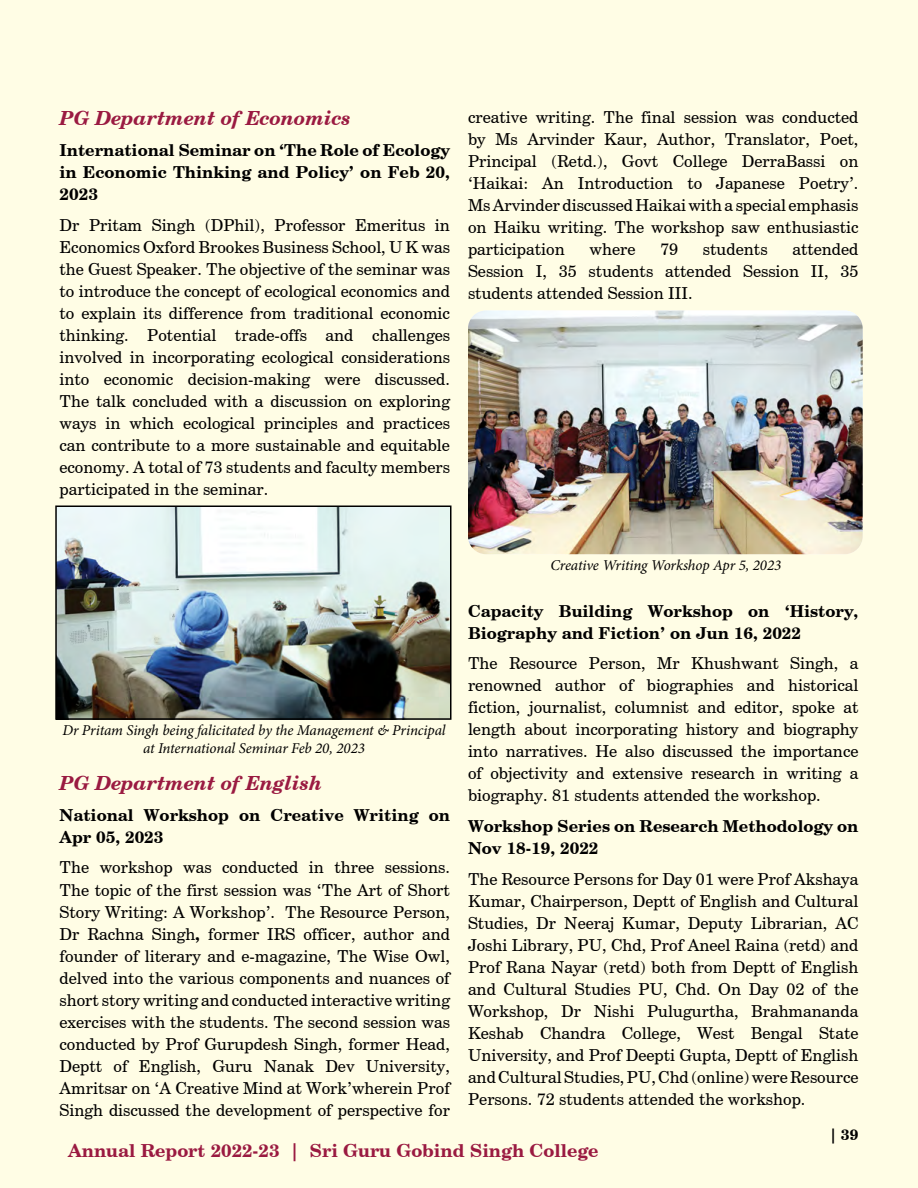
<style>
.page{position:relative;width:918px;height:1188px;background:#fffde5}
.page>*{position:absolute;margin:0;border:0;box-sizing:border-box;transform-origin:0 0}
.t1{font:italic 700 19.5px "Century Schlbk Cyrillic BT";color:#9a1a41}
.t2{font:700 18px "Century Schlbk Cyrillic BT";color:#9a1a41}
.t3{font:16.5px/22px "Century Schlbk Cyrillic BT";color:#000;text-align:justify}
.t4{font:700 16.5px/22px "Century Schlbk Cyrillic BT";color:#000}
.t5{font:italic 15px/18px "Minion Pro";letter-spacing:-.01em;color:#000;text-align:center}
.t6{font:700 15px "Century Schlbk Cyrillic BT";color:#000}
.s1{font-weight:700}
</style>
<div class="page">
<img style="left:58px;top:509px;width:391px;height:208px">
<div style="left:55px;top:506px;width:397px;height:214px;border:2px solid #000"></div>
<img style="left:468px;top:311px;width:395px;height:243px">
<p class="t1" style="left:60px;top:106px;width:293px">PG Department of Economics</p>
<p class="t4" style="left:60px;top:139px;width:392px;text-align:justify">International Seminar on ‘The Role of Ecology in Economic Thinking and Policy’ on Feb 20, 2023</p>
<p class="t3" style="left:60px;top:213px;width:392px">Dr Pritam Singh (DPhil), Professor Emeritus in Economics Oxford Brookes Business School, U K was the Guest Speaker. The objective of the seminar was to introduce the concept of ecological economics and to explain its difference from traditional economic thinking. Potential trade-offs and challenges involved in incorporating ecological considerations into economic decision-making were discussed.<br>The talk concluded with a discussion on exploring ways in which ecological principles and practices can contribute to a more sustainable and equitable economy. A total of 73 students and faculty members participated in the seminar.</p>
<p class="t3" style="left:468px;top:106px;width:392px">creative writing. The final session was conducted by Ms Arvinder Kaur, Author, Translator, Poet, Principal (Retd.), Govt College DerraBassi on ‘Haikai: An Introduction to Japanese Poetry’.<br>Ms Arvinder discussed Haikai with a special emphasis on Haiku writing. The workshop saw enthusiastic participation</p>
<p class="t3" style="left:468px;top:238px;width:392px;text-indent:324px">attended Session I, 35 students attended Session II, 35 students attended Session III.</p>
<p class="t3" style="left:590px;top:238px;width:47px">where</p>
<p class="t3" style="left:660px;top:238px;width:20px">79</p>
<p class="t3" style="left:703px;top:238px;width:66px">students</p>
<p class="t5" style="left:62px;top:721px;width:385px">Dr Pritam Singh being falicitated by the Management &amp; Principal at International Seminar Feb 20, 2023</p>
<p class="t1" style="left:60px;top:771px;width:265px">PG Department of English</p>
<p class="t4" style="left:60px;top:804px;width:392px">National Workshop on Creative Writing on<br>Apr 05, 2023</p>
<p class="t3" style="left:60px;top:856px;width:392px">The workshop was conducted in three sessions.<br>The topic of the first session was ‘The Art of Short Story Writing: A Workshop’. The Resource Person, Dr Rachna Singh<span class="s1">,</span> former IRS officer, author and founder of literary and e-magazine, The Wise Owl, delved into the various components and nuances of short story writing and conducted interactive writing exercises with the students. The second session was conducted by Prof Gurupdesh Singh, former Head, Deptt of English, Guru Nanak Dev University, Amritsar on ‘A Creative Mind at Work’wherein Prof Singh discussed the development of perspective for</p>
<p class="t5" style="left:551px;top:556px;width:232px">Creative Writing Workshop Apr 5, 2023</p>
<p class="t4" style="left:468px;top:599px;width:392px">Capacity Building Workshop on ‘History,<br>Biography and Fiction’ on Jun 16, 2022</p>
<p class="t3" style="left:468px;top:652px;width:392px">The Resource Person, Mr Khushwant Singh, a renowned author of biographies and historical fiction, journalist, columnist and editor, spoke at length about incorporating history and biography into narratives. He also discussed the importance of objectivity and extensive research in writing a biography. 81 students attended the workshop.</p>
<p class="t4" style="left:468px;top:815px;width:392px">Workshop Series on Research Methodology on<br>Nov 18-19, 2022</p>
<p class="t3" style="left:468px;top:868px;width:392px">The Resource Persons for Day 01 were Prof Akshaya Kumar, Chairperson, Deptt of English and Cultural Studies, Dr Neeraj Kumar, Deputy Librarian, AC Joshi Library, PU, Chd, Prof Aneel Raina (retd) and Prof Rana Nayar (retd) both from Deptt of English and Cultural Studies PU, Chd. On Day 02 of the Workshop, Dr Nishi Pulugurtha, Brahmananda Keshab Chandra College, West Bengal State University, and Prof Deepti Gupta, Deptt of English and Cultural Studies, PU, Chd (online) were Resource Persons. 72 students attended the workshop.</p>
<p class="t2" style="left:68px;top:1140px;width:532px">Annual Report 2022-23 | Sri Guru Gobind Singh College</p>
<p class="t6" style="left:830px;top:1125px;width:30px">| 39</p>
</div>
